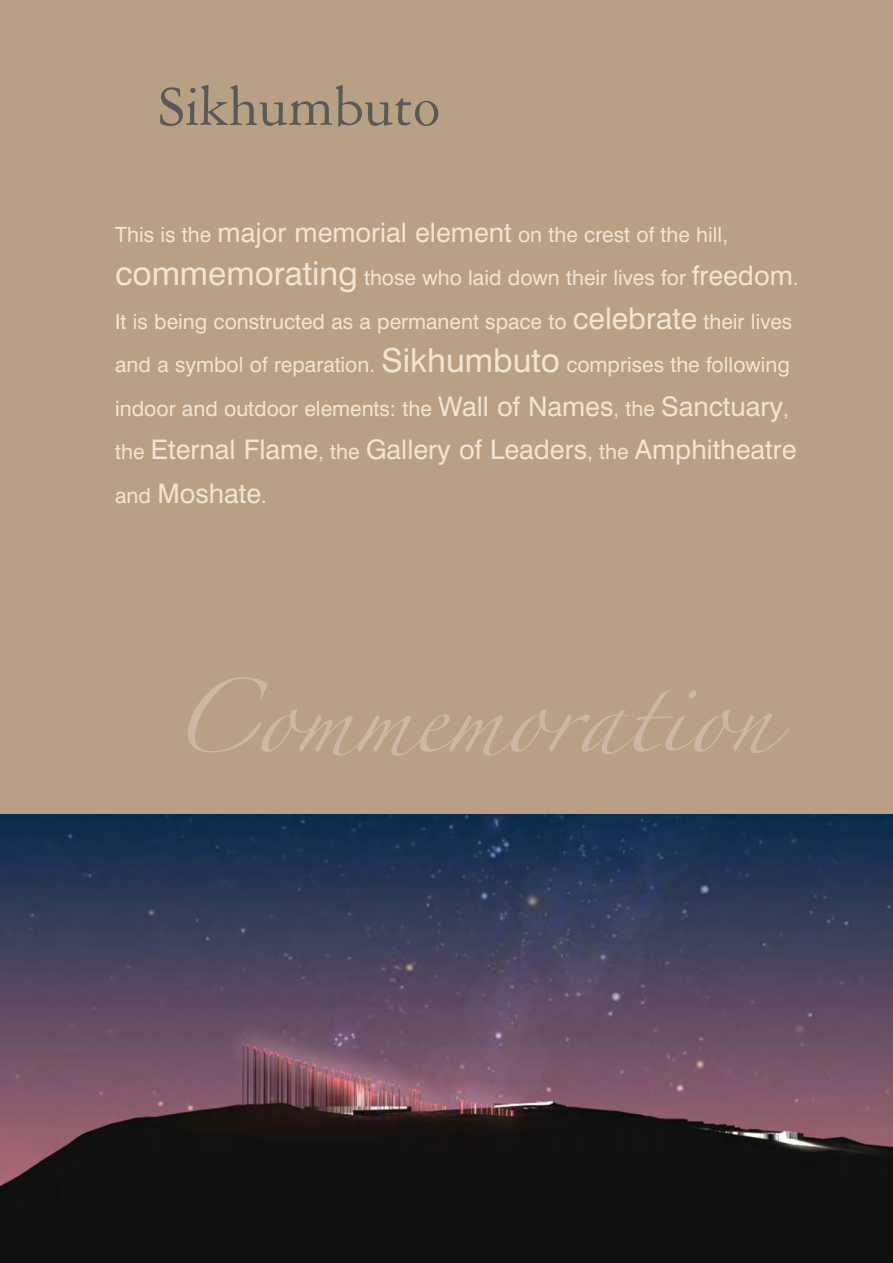
<style>
.page{position:relative;width:893px;height:1263px;background:#fff}
.page>*{position:absolute;margin:0;border:0;box-sizing:border-box;transform-origin:0 0}
.t1{font:66px "Zapfino";color:#cbb8a3}
.t2{font:60px "American Garamond BT";color:#58595b}
.t3{font:27px/43.5px "Swiss 721 BT";color:#f1e5d1}
.t4{font:21px/43.5px "Swiss 721 BT";color:#f1e5d1}
.s1{font-size:27px}
.s2{font-size:33px}
.s3{font-size:30px}
.s4{font-size:21px}
</style>
<div class="page">
<div style="left:0;top:0;width:892px;height:1263px;background:#b8a085"></div>
<img style="left:0;top:815px;width:892px;height:448px">
<h2 class="t2" style="left:158px;top:82px;width:283px">Sikhumbuto</h2>
<p class="t4" style="left:115px;top:214px;width:685px">This is the <span class="s1">major memorial element</span> on the crest of the hill, <span class="s2">commemorating</span> those who laid down their lives for <span class="s1">freedom</span>.<br>It is being constructed as a permanent space to <span class="s3">celebrate</span> their lives and a symbol of reparation. <span class="s2">Sikhumbuto</span> comprises the following indoor and outdoor elements: the <span class="s1">Wall of Names</span>, the <span class="s1">Sanctuary</span>,</p>
<p class="t3" style="left:115px;top:429px;width:682px"><span class="s4">the</span> Eternal Flame<span class="s4">, the</span> Gallery of Leaders<span class="s4">, the</span> Amphitheatre <span class="s4">and</span> Moshate<span class="s4">.</span></p>
<h1 class="t1" style="left:170px;top:689px;width:603px">Commemoration</h1>
</div>
